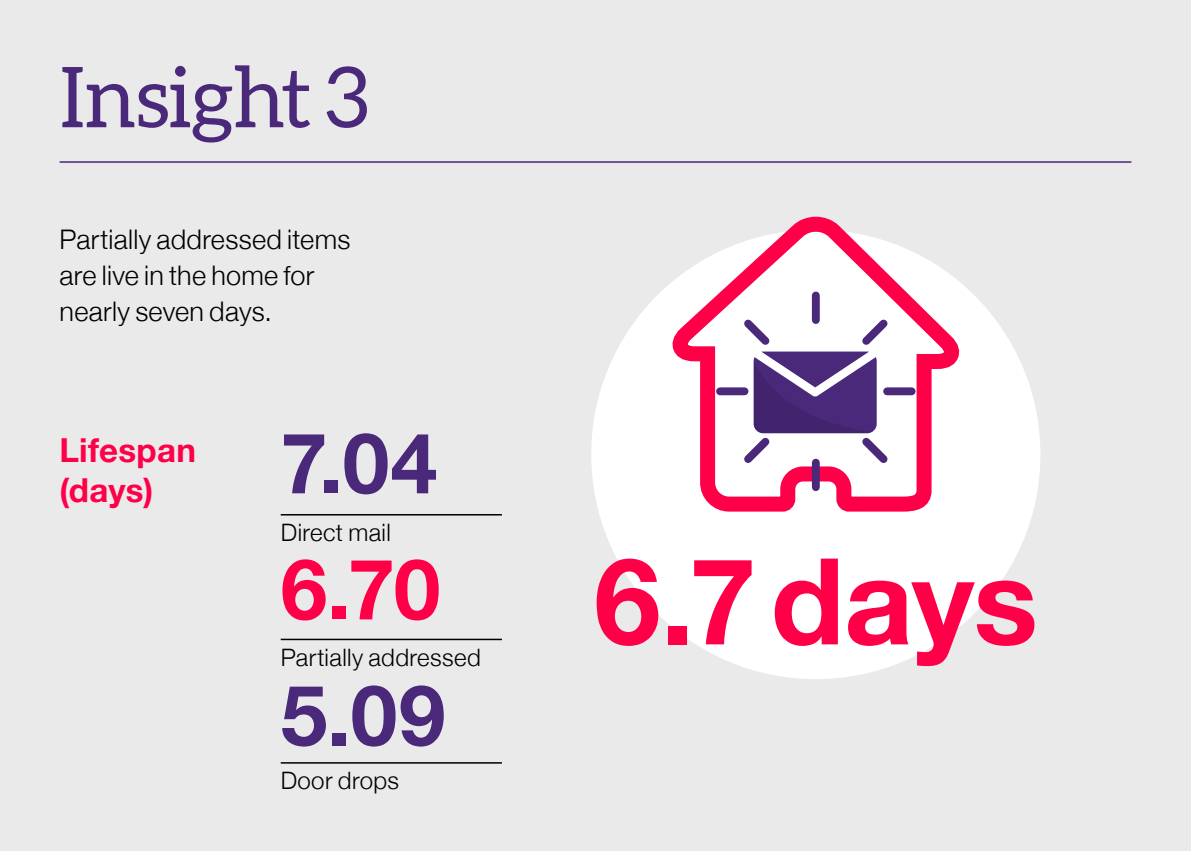
<style>
.page{position:relative;width:1191px;height:851px;background:#fff}
.page>*{position:absolute;margin:0;border:0;box-sizing:border-box;transform-origin:0 0}
.t1{font:700 120px "Helvetica Neue";color:#ff0048}
.t2{font:84px "Aleo";letter-spacing:-.015em;color:#4a287a}
.t3{font:700 84px "Helvetica Neue";color:#4a287a}
.t4{font:700 84px "Helvetica Neue";color:#ff0048}
.t5{font:700 33px/39.6px "Helvetica Neue";letter-spacing:.01em;color:#ff0048}
.t6{font:300 27px/36px "Helvetica Neue";letter-spacing:.01em;color:#000}
.t7{font:300 24px "Helvetica Neue";letter-spacing:.015em;color:#000}
</style>
<div class="page">
<div style="left:0;top:0;width:1191px;height:850px;background:#eaeaea"></div>
<div style="left:591px;top:230px;width:449px;height:449px;background:#fff;border-radius:50%"></div>
<svg style="left:664px;top:220px;width:301px;height:292px"></svg>
<svg style="left:737px;top:312px;width:157px;height:158px"></svg>
<div style="left:812px;top:462px;width:7px;height:25px;background:#4a287a"></div>
<div style="left:812px;top:295px;width:7px;height:25px;background:#4a287a"></div>
<div style="left:720px;top:387px;width:24px;height:8px;background:#4a287a"></div>
<div style="left:887px;top:387px;width:24px;height:8px;background:#4a287a"></div>
<hr style="left:60px;top:161px;width:1071px;height:2px;background:#4a287a">
<hr style="left:281px;top:514px;width:221px;height:1px;background:#000">
<hr style="left:281px;top:638px;width:221px;height:2px;background:#000">
<hr style="left:281px;top:762px;width:221px;height:1px;background:#000">
<h2 class="t2" style="left:60px;top:50px;width:311px">Insight 3</h2>
<p class="t6" style="left:60px;top:221px;width:292px">Partially addressed items are live in the home for nearly seven days.</p>
<p class="t5" style="left:60px;top:429px;width:138px">Lifespan (days)</p>
<h2 class="t3" style="left:281px;top:411px;width:158px">7.04</h2>
<p class="t7" style="left:281px;top:517px;width:112px">Direct mail</p>
<h2 class="t4" style="left:281px;top:537px;width:161px">6.70</h2>
<p class="t7" style="left:281px;top:642px;width:201px">Partially addressed</p>
<h2 class="t3" style="left:281px;top:663px;width:166px">5.09</h2>
<p class="t7" style="left:281px;top:765px;width:120px">Door drops</p>
<h1 class="t1" style="left:594px;top:527px;width:445px">6.7 days</h1>
</div>
